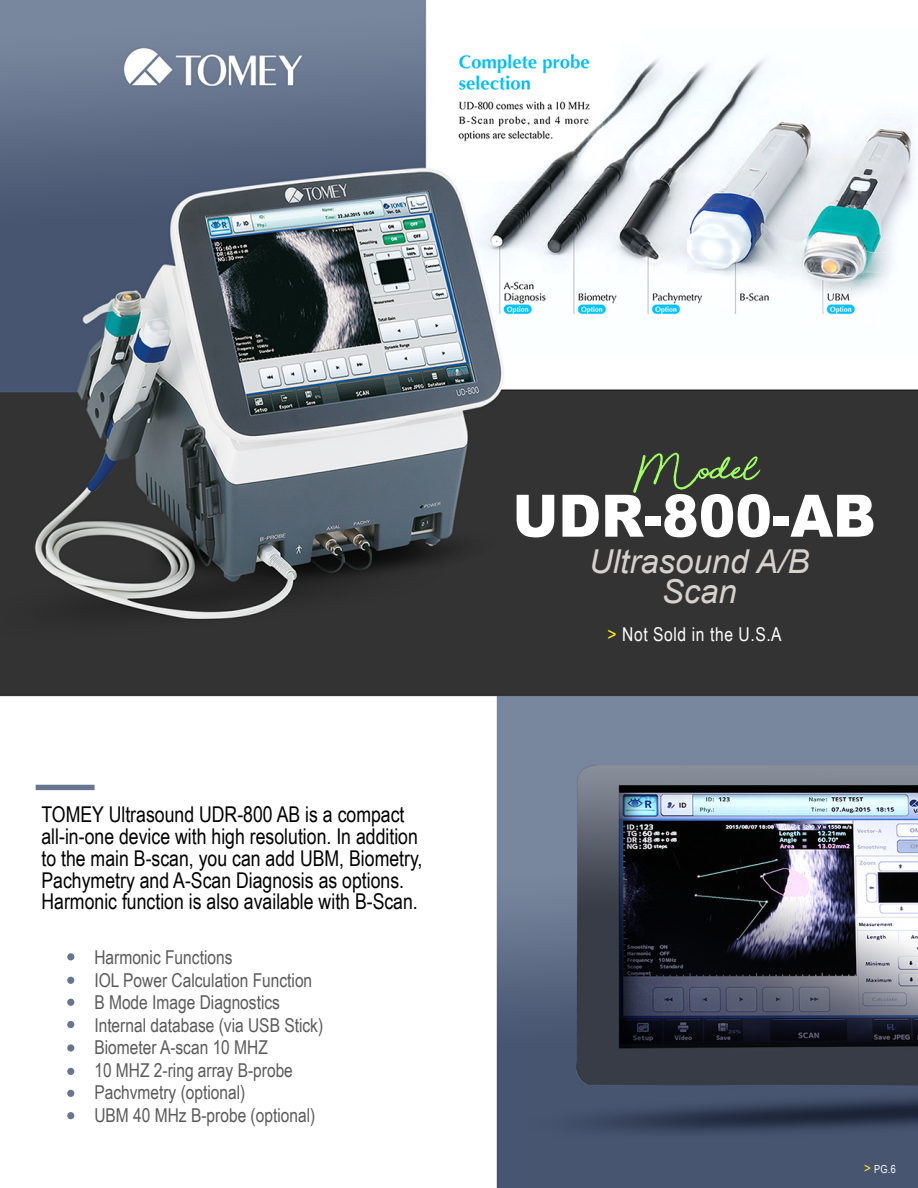
<style>
.page{position:relative;width:918px;height:1188px;background:#fff}
.page>*{position:absolute;margin:0;border:0;box-sizing:border-box;transform-origin:0 0}
.t1{font:59.1px "Beauty";color:#a0ff63}
.t2{font:900 58.5px "Arial";color:#fff;scale:.94 1}
.t3{font:italic 33px/29.2px "Arial";color:#d7d2cd;text-align:center}
.t4{font:21.75px/21.8px "Arial Narrow";color:#000}
.t5{font:19.05px/22.5px "Arial Narrow";color:#5b5a5a}
.t6{font:19.05px "Arial Narrow";letter-spacing:.03em;color:#fff}
.t7{font:11.1px "Arial Narrow";color:#fff}
.s1{color:#f9e811}
.s2{font-size:14.1px;color:#f9e811}
</style>
<div class="page">
<img style="left:0;top:0;width:918px;height:1188px">
<svg style="left:36px;top:785px;width:59px;height:334px"></svg>
<p class="t4" style="left:41px;top:803px;width:383px">TOMEY Ultrasound UDR-800 AB is a compact all-in-one device with high resolution. In addition to the main B-scan, you can add UBM, Biometry, Pachymetry and A-Scan Diagnosis as options.<br>Harmonic function is also available with B-Scan.</p>
<p class="t5" style="left:94px;top:946px;width:230px">Harmonic Functions<br>IOL Power Calculation Function<br>B Mode Image Diagnostics<br>Internal database (via USB Stick)<br>Biometer A-scan 10 MHZ<br>10 MHZ 2-ring array B-probe<br>Pachvmetry (optional)<br>UBM 40 MHz B-probe (optional)</p>
<h1 class="t1" style="left:633px;top:446px;width:136px">Model:</h1>
<h2 class="t2" style="left:513px;top:473px;width:388px">UDR-800-AB</h2>
<h3 class="t3" style="left:589px;top:548px;width:222px">Ultrasound A/B<br>Scan</h3>
<p class="t6" style="left:608px;top:620px;width:176px"><span class="s1">&gt;</span> Not Sold in the U.S.A</p>
<p class="t7" style="left:864px;top:1161px;width:33px"><span class="s2">&gt;</span> PG.6</p>
</div>
